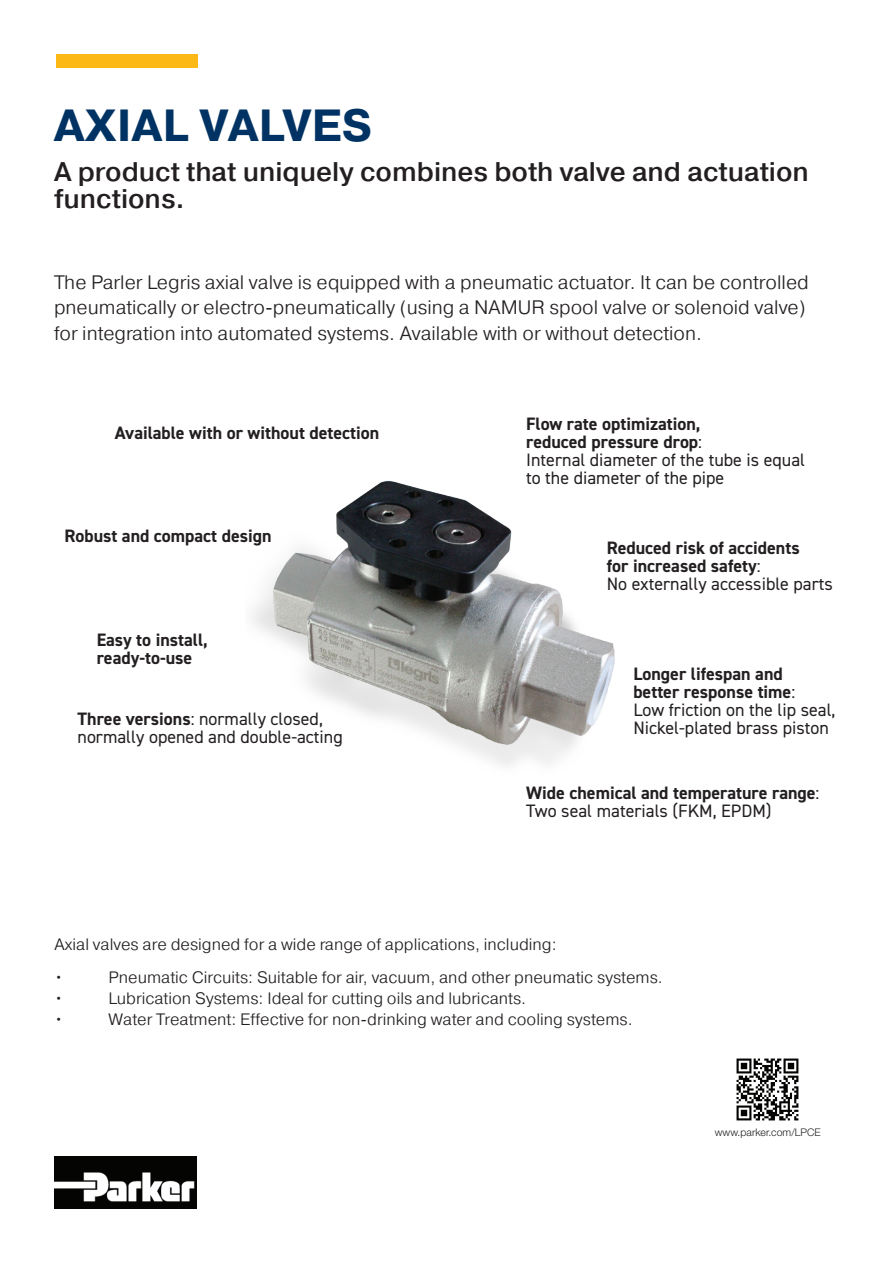
<style>
.page{position:relative;width:893px;height:1263px;background:#fff}
.page>*{position:absolute;margin:0;border:0;box-sizing:border-box;transform-origin:0 0}
.t1{font:700 45px "Pragmatica";letter-spacing:.01em;color:#003363}
.t2{font:500 27px/27px "Pragmatica";color:#231f20}
.t3{font:300 19.5px/25.5px "Pragmatica";color:#231f20}
.t4{font:18px/18px "DIN2014";color:#231f20}
.t5{font:700 18px/18px "DIN2014";color:#231f20}
.t6{font:300 16.5px/33.8px "Pragmatica";color:#231f20}
.t7{font:300 10.5px "Helvetica Neue LT Std";color:#231f20}
.s1{font-weight:700}
.s2{font-weight:400}
</style>
<div class="page">
<img style="left:252px;top:481px;width:363px;height:285px">
<img style="left:54px;top:1156px;width:143px;height:53px">
<div style="left:56px;top:54px;width:142px;height:14px;background:#fcb814"></div>
<img style="left:736px;top:1058px;width:63px;height:63px">
<h1 class="t1" style="left:54px;top:96px;width:319px">AXIAL VALVES</h1>
<h2 class="t2" style="left:54px;top:158px;width:756px">A product that uniquely combines both valve and actuation functions.</h2>
<p class="t3" style="left:54px;top:269px;width:756px">The Parler Legris axial valve is equipped with a pneumatic actuator. It can be controlled pneumatically or electro-pneumatically (using a NAMUR spool valve or solenoid valve) for integration into automated systems. Available with or without detection.</p>
<p class="t5" style="left:115px;top:424px;width:266px">Available with or without detection</p>
<p class="t5" style="left:65px;top:527px;width:208px">Robust and compact design</p>
<p class="t5" style="left:97px;top:630px;width:113px">Easy to install, ready-to-use</p>
<p class="t4" style="left:78px;top:710px;width:267px"><span class="s1">Three versions</span>: normally closed, normally opened and double-acting</p>
<p class="t4" style="left:526px;top:414px;width:280px"><span class="s1">Flow rate optimization,<br>reduced pressure drop</span>:<br>Internal diameter of the tube is equal to the diameter of the pipe</p>
<p class="t5" style="left:607px;top:538px;width:228px">Reduced risk of accidents<br>for increased safety<span class="s2">:<br>No externally accessible parts</span></p>
<p class="t4" style="left:633px;top:664px;width:204px"><span class="s1">Longer lifespan and<br>better response time</span>:<br>Low friction on the lip seal,<br>Nickel-plated brass piston</p>
<p class="t5" style="left:526px;top:783px;width:295px">Wide chemical and temperature range<span class="s2">:<br>Two seal materials (FKM, EPDM)</span></p>
<p class="t6" style="left:55px;top:927px;width:503px">Axial valves are designed for a wide range of applications, including: •</p>
<p class="t6" style="left:109px;top:960px;width:556px">Pneumatic Circuits: Suitable for air, vacuum, and other pneumatic systems.</p>
<p class="t6" style="left:55px;top:981px;width:10px">•</p>
<p class="t6" style="left:109px;top:981px;width:419px">Lubrication Systems: Ideal for cutting oils and lubricants.</p>
<p class="t6" style="left:55px;top:1002px;width:10px">•</p>
<p class="t6" style="left:109px;top:1002px;width:525px">Water Treatment: Effective for non-drinking water and cooling systems.</p>
<p class="t7" style="left:715px;top:1125px;width:107px">www.parker.com/LPCE</p>
</div>
